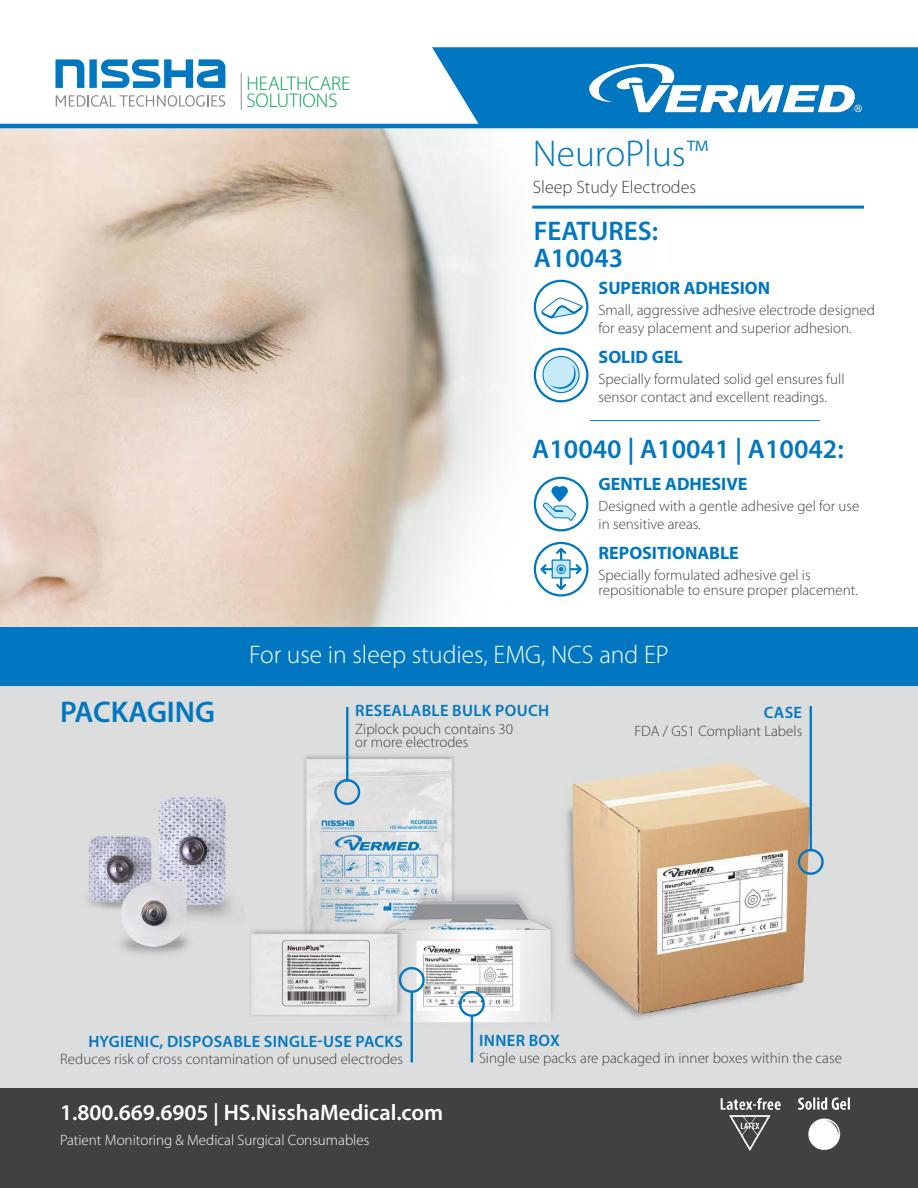
<style>
.page{position:relative;width:918px;height:1188px;background:#fff}
.page>*{position:absolute;margin:0;border:0;box-sizing:border-box;transform-origin:0 0}
.t1{font:300 37.5px "Myriad Pro";color:#0077c0}
.t2{font:600 30px "Myriad Pro";color:#0077c0}
.t3{font:600 27px/27px "Myriad Pro";color:#0077c0}
.t4{font:300 25.5px "Myriad Pro";color:#fff}
.t5{font:600 22.5px "Myriad Pro";color:#fff}
.t6{font:300 19.8px/17.1px "Myriad Pro";color:#00a14b}
.t7{font:700 18px "Myriad Pro";color:#0077c0}
.t8{font:300 18px "Myriad Pro";color:#414042}
.t9{font:600 16.5px "Myriad Pro";letter-spacing:.02em;color:#0077c0}
.t10{font:300 15px/18px "Myriad Pro";color:#414042}
.t11{font:300 15px "Myriad Pro";color:#fff}
</style>
<div class="page">
<img style="left:0;top:239px;width:918px;height:389px">
<svg style="left:0;top:59px;width:918px;height:180px"></svg>
<div style="left:0;top:663px;width:918px;height:449px;background:#dcddde"></div>
<img style="left:88px;top:706px;width:735px;height:348px">
<hr style="left:0;top:124px;width:918px;height:4px;background:#0077c0">
<div style="left:0;top:1089px;width:918px;height:99px;background:#414042"></div>
<img style="left:704px;top:1088px;width:93px;height:63px">
<img style="left:792px;top:1092px;width:58px;height:59px">
<svg style="left:535px;top:543px;width:52px;height:52px"></svg>
<div style="left:534px;top:542px;width:54px;height:55px;border:2px solid #0077c0;border-radius:50%"></div>
<svg style="left:540px;top:548px;width:42px;height:42px"></svg>
<svg style="left:535px;top:478px;width:52px;height:52px"></svg>
<div style="left:534px;top:477px;width:54px;height:54px;border:2px solid #0077c0;border-radius:50%"></div>
<svg style="left:541px;top:486px;width:36px;height:36px"></svg>
<svg style="left:535px;top:349px;width:52px;height:52px"></svg>
<div style="left:534px;top:348px;width:54px;height:54px;border:2px solid #0077c0;border-radius:50%"></div>
<div style="left:543px;top:357px;width:36px;height:35px;background:#c7eaf8;border-radius:50%"></div>
<div style="left:542px;top:356px;width:38px;height:37px;border:1px solid #0077c0;border-radius:50%"></div>
<svg style="left:550px;top:365px;width:26px;height:24px"></svg>
<hr style="left:532px;top:206px;width:332px;height:3px;background:#0077c0">
<div style="left:0;top:628px;width:918px;height:58px;background:#0077c0"></div>
<svg style="left:432px;top:47px;width:486px;height:77px;background:#1783c5"></svg>
<img style="left:579px;top:56px;width:294px;height:58px">
<svg style="left:56px;top:59px;width:28px;height:29px"></svg>
<div style="left:89px;top:59px;width:8px;height:29px;background:#0077c1"></div>
<svg style="left:101px;top:59px;width:124px;height:29px"></svg>
<svg style="left:56px;top:95px;width:169px;height:12px"></svg>
<hr style="left:241px;top:73px;width:1px;height:37px;background:#8a8c8e">
<div style="left:535px;top:281px;width:52px;height:52px;background:#fff;border-radius:50%"></div>
<div style="left:534px;top:280px;width:54px;height:54px;border:2px solid #0077c0;border-radius:50%"></div>
<svg style="left:541px;top:297px;width:42px;height:22px"></svg>
<div style="left:399px;top:967px;width:26px;height:26px;border:2px solid #0077c0;border-radius:50%"></div>
<hr style="left:411px;top:992px;width:2px;height:70px;background:#0077c0">
<div style="left:798px;top:849px;width:26px;height:26px;border:2px solid #0077c0;border-radius:50%"></div>
<hr style="left:810px;top:706px;width:2px;height:145px;background:#0077c0">
<div style="left:334px;top:779px;width:26px;height:26px;border:2px solid #0077c0;border-radius:50%"></div>
<hr style="left:346px;top:707px;width:2px;height:74px;background:#0077c0">
<div style="left:459px;top:991px;width:26px;height:26px;border:2px solid #0077c0;border-radius:50%"></div>
<hr style="left:471px;top:1016px;width:2px;height:46px;background:#0077c0">
<hr style="left:590px;top:420px;width:230px;height:1px;background:#0077c0">
<h3 class="t6" style="left:246px;top:75px;width:106px">HEALTHCARE<br>SOLUTIONS</h3>
<h1 class="t1" style="left:533px;top:133px;width:177px">NeuroPlus™</h1>
<p class="t8" style="left:533px;top:177px;width:165px">Sleep Study Electrodes</p>
<h3 class="t3" style="left:534px;top:216px;width:126px">FEATURES:<br>A10043</h3>
<p class="t7" style="left:599px;top:276px;width:173px">SUPERIOR ADHESION</p>
<p class="t10" style="left:599px;top:301px;width:278px">Small, aggressive adhesive electrode designed for easy placement and superior adhesion.</p>
<p class="t7" style="left:599px;top:345px;width:86px">SOLID GEL</p>
<p class="t10" style="left:599px;top:370px;width:247px">Specially formulated solid gel ensures full sensor contact and excellent readings.</p>
<h3 class="t3" style="left:532px;top:435px;width:313px">A10040 | A10041 | A10042:</h3>
<p class="t7" style="left:599px;top:472px;width:150px">GENTLE ADHESIVE</p>
<p class="t10" style="left:599px;top:497px;width:262px">Designed with a gentle adhesive gel for use in sensitive areas.</p>
<p class="t7" style="left:599px;top:541px;width:142px">REPOSITIONABLE</p>
<p class="t10" style="left:599px;top:568px;width:261px;line-height:15px">Specially formulated adhesive gel is repositionable to ensure proper placement.</p>
<h3 class="t4" style="left:249px;top:640px;width:421px">For use in sleep studies, EMG, NCS and EP</h3>
<h2 class="t2" style="left:60px;top:693px;width:157px">PACKAGING</h2>
<p class="t9" style="left:355px;top:700px;width:195px">RESEALABLE BULK POUCH</p>
<p class="t10" style="left:355px;top:723px;width:160px;line-height:12.9px">Ziplock pouch contains 30 or more electrodes</p>
<p class="t9" style="left:764px;top:702px;width:40px">CASE</p>
<p class="t10" style="left:634px;top:723px;width:169px">FDA / GS1 Compliant Labels</p>
<p class="t9" style="left:88px;top:1031px;width:316px">HYGIENIC, DISPOSABLE SINGLE-USE PACKS</p>
<p class="t10" style="left:60px;top:1051px;width:344px">Reduces risk of cross contamination of unused electrodes</p>
<h3 class="t5" style="left:60px;top:1098px;width:385px">1.800.669.6905 | HS.NisshaMedical.com</h3>
<p class="t11" style="left:60px;top:1132px;width:311px">Patient Monitoring &amp; Medical Surgical Consumables</p>
<p class="t9" style="left:479px;top:1030px;width:82px">INNER BOX</p>
<p class="t10" style="left:479px;top:1049px;width:364px">Single use packs are packaged in inner boxes within the case</p>
</div>
